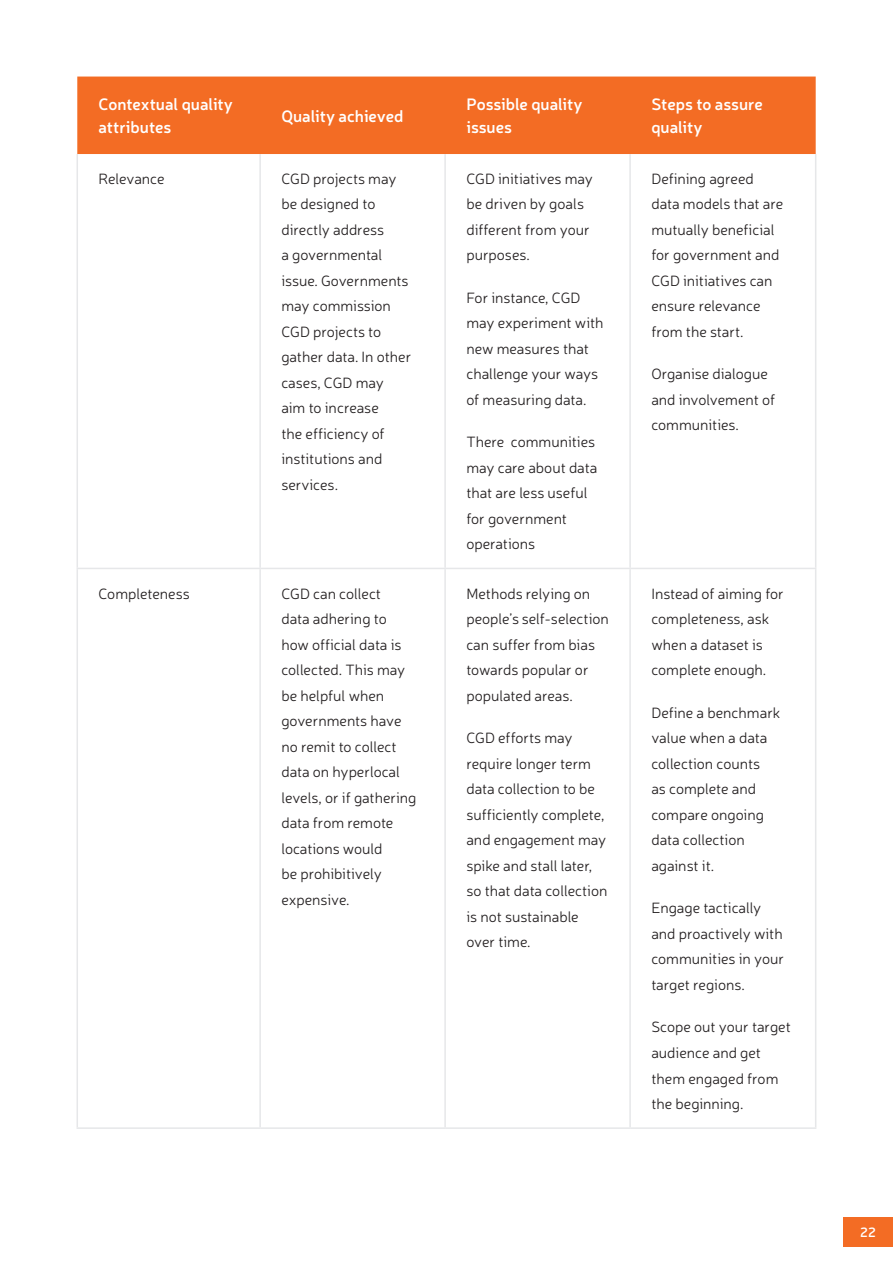
<style>
.page{position:relative;width:893px;height:1263px;background:#fff}
.page>*{position:absolute;margin:0;border:0;box-sizing:border-box;transform-origin:0 0}
.t1{font:600 16.5px/22.5px "Neris";color:#fff}
.t2{font:300 15px/25.5px "Neris";color:#231f20}
.t3{font:600 13.5px "Neris";color:#fff}
</style>
<div class="page">
<div style="left:843px;top:1217px;width:50px;height:30px;background:#f36c24"></div>
<div style="left:77px;top:77px;width:739px;height:77px;background:#f36c24"></div>
<hr style="left:259px;top:154px;width:2px;height:414px;background:#e6e7e9">
<hr style="left:444px;top:154px;width:2px;height:414px;background:#e6e7e9">
<hr style="left:629px;top:154px;width:2px;height:414px;background:#e6e7e9">
<hr style="left:77px;top:568px;width:183px;height:1px;background:#e6e7e9">
<hr style="left:260px;top:568px;width:185px;height:1px;background:#e6e7e9">
<hr style="left:259px;top:569px;width:2px;height:558px;background:#e6e7e9">
<hr style="left:445px;top:568px;width:185px;height:1px;background:#e6e7e9">
<hr style="left:444px;top:569px;width:2px;height:558px;background:#e6e7e9">
<hr style="left:630px;top:568px;width:186px;height:1px;background:#e6e7e9">
<hr style="left:629px;top:569px;width:2px;height:558px;background:#e6e7e9">
<hr style="left:77px;top:1127px;width:183px;height:2px;background:#e6e7e9">
<hr style="left:260px;top:1127px;width:185px;height:2px;background:#e6e7e9">
<hr style="left:445px;top:1127px;width:185px;height:2px;background:#e6e7e9">
<hr style="left:630px;top:1127px;width:186px;height:2px;background:#e6e7e9">
<hr style="left:77px;top:154px;width:1px;height:414px;background:#e6e7e9">
<hr style="left:815px;top:154px;width:1px;height:414px;background:#e6e7e9">
<hr style="left:77px;top:569px;width:1px;height:558px;background:#e6e7e9">
<hr style="left:815px;top:569px;width:1px;height:558px;background:#e6e7e9">
<p class="t1" style="left:99px;top:92px;width:136px">Contextual quality attributes</p>
<p class="t1" style="left:281px;top:104px;width:124px">Quality achieved</p>
<p class="t1" style="left:466px;top:92px;width:118px">Possible quality issues</p>
<p class="t1" style="left:651px;top:92px;width:113px">Steps to assure quality</p>
<p class="t2" style="left:99px;top:165px;width:68px">Relevance</p>
<p class="t2" style="left:281px;top:165px;width:131px">CGD projects may be designed to directly address<br>a governmental issue. Governments may commission<br>CGD projects to gather data. In other cases, CGD may aim to increase<br>the efficiency of institutions and services.</p>
<p class="t2" style="left:466px;top:165px;width:128px">CGD initiatives may be driven by goals different from your purposes.</p>
<p class="t2" style="left:651px;top:165px;width:133px">Defining agreed data models that are mutually beneficial for government and<br>CGD initiatives can ensure relevance from the start.</p>
<p class="t2" style="left:651px;top:361px;width:125px">Organise dialogue and involvement of communities.</p>
<p class="t2" style="left:466px;top:284px;width:139px">For instance, CGD may experiment with new measures that challenge your ways of measuring data.</p>
<p class="t2" style="left:466px;top:429px;width:132px">There communities may care about data that are less useful for government operations</p>
<p class="t2" style="left:99px;top:580px;width:93px">Completeness</p>
<p class="t2" style="left:281px;top:580px;width:137px">CGD can collect<br>data adhering to how official data is collected. This may be helpful when governments have no remit to collect data on hyperlocal levels, or if gathering data from remote locations would<br>be prohibitively expensive.</p>
<p class="t2" style="left:466px;top:580px;width:144px">Methods relying on people’s self-selection can suffer from bias towards popular or populated areas.</p>
<p class="t2" style="left:466px;top:725px;width:142px">CGD efforts may require longer term data collection to be sufficiently complete, and engagement may spike and stall later, so that data collection is not sustainable over time.</p>
<p class="t2" style="left:651px;top:580px;width:134px">Instead of aiming for completeness, ask when a dataset is complete enough.</p>
<p class="t2" style="left:651px;top:699px;width:131px">Define a benchmark value when a data collection counts<br>as complete and compare ongoing data collection against it.</p>
<p class="t2" style="left:651px;top:895px;width:134px">Engage tactically and proactively with communities in your target regions.</p>
<p class="t2" style="left:651px;top:1014px;width:141px">Scope out your target audience and get them engaged from the beginning.</p>
<p class="t3" style="left:860px;top:1223px;width:17px">22</p>
</div>
